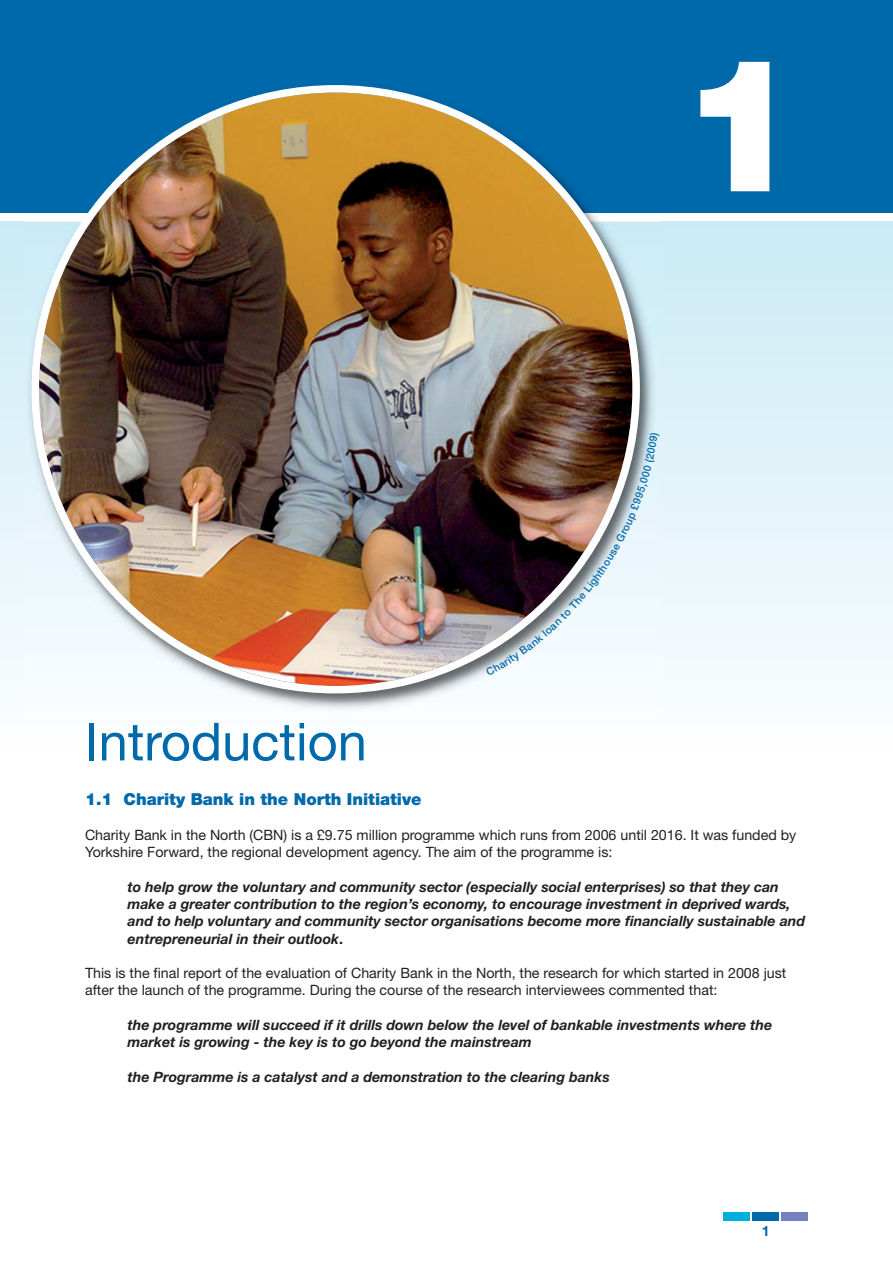
<style>
.page{position:relative;width:893px;height:1263px;background:#fff}
.page>*{position:absolute;margin:0;border:0;box-sizing:border-box;transform-origin:0 0}
.t1{font:900 186px "Helvetica Neue";color:#fff}
.t2{font:52.5px "Helvetica Neue";color:#0069aa}
.t3{font:900 16.5px "Helvetica Neue";color:#0069aa}
.t4{font:italic 700 14.25px/17.2px "Helvetica Neue";color:#231f20}
.t5{font:14.25px/17.2px "Helvetica Neue";color:#231f20}
.t6{font:700 14.25px "Helvetica Neue";color:#0069aa}
.s1{font-style:normal}
</style>
<div class="page">
<div style="left:723px;top:1212px;width:27px;height:9px;background:#00afdb"></div>
<div style="left:752px;top:1212px;width:27px;height:9px;background:#0069aa"></div>
<div style="left:781px;top:1212px;width:27px;height:9px;background:#7581bf"></div>
<div style="left:0;top:0;width:893px;height:213px;background:#0069aa"></div>
<div style="left:0;top:222px;width:893px;height:524px;background:linear-gradient(to bottom,#caeaf5,#fcfefe)"></div>
<img style="left:25px;top:221px;width:634px;height:492px">
<img style="left:32px;top:85px;width:608px;height:608px">
<img style="left:485px;top:432px;width:175px;height:244px">
<h1 class="t1" style="left:679px;top:58px;width:126px">1</h1>
<h2 class="t2" style="left:85px;top:723px;width:283px">Introduction</h2>
<p class="t3" style="left:85px;top:793px;width:338px">1.1 Charity Bank in the North Initiative</p>
<p class="t5" style="left:85px;top:828px;width:713px">Charity Bank in the North (CBN) is a £9.75 million programme which runs from 2006 until 2016. It was funded by<br>Yorkshire Forward, the regional development agency. The aim of the programme is:</p>
<p class="t4" style="left:128px;top:879px;width:679px">to help grow the voluntary and community sector (especially social enterprises) so that they can make a greater contribution to the region’s economy, to encourage investment in deprived wards, and to help voluntary and community sector organisations become more financially sustainable and entrepreneurial in their outlook<span class="s1">.</span></p>
<p class="t5" style="left:85px;top:966px;width:703px">This is the final report of the evaluation of Charity Bank in the North, the research for which started in 2008 just after the launch of the programme. During the course of the research interviewees commented that:</p>
<p class="t4" style="left:128px;top:1017px;width:646px">the programme will succeed if it drills down below the level of bankable investments where the market is growing - the key is to go beyond the mainstream</p>
<p class="t4" style="left:128px;top:1069px;width:484px">the Programme is a catalyst and a demonstration to the clearing banks</p>
<p class="t6" style="left:762px;top:1225px;width:9px">1</p>
</div>
